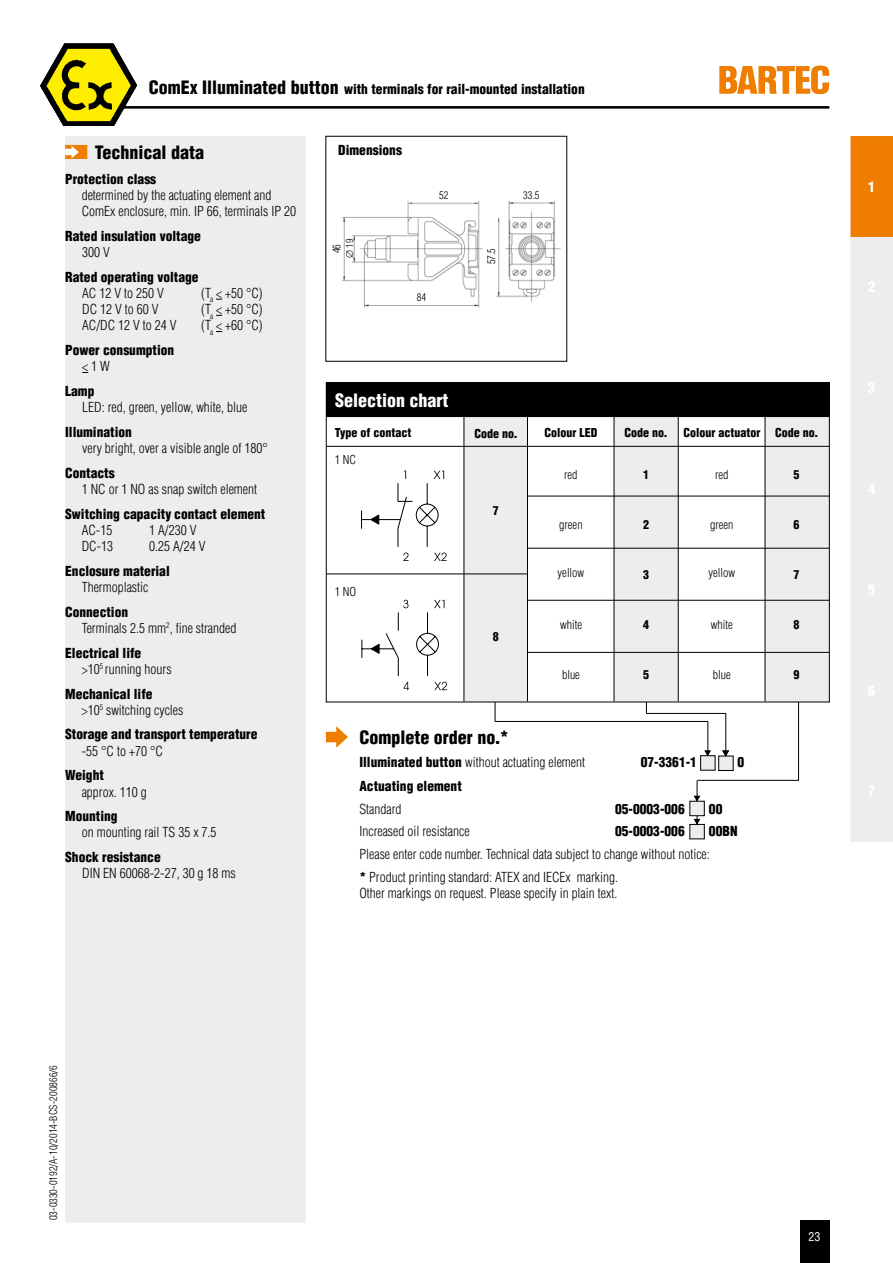
<style>
.page{position:relative;width:893px;height:1263px;background:#fff}
.page>*{position:absolute;margin:0;border:0;box-sizing:border-box;transform-origin:0 0}
.t1{font:900 condensed 18px "Helvetica";color:#000}
.t2{font:900 condensed 18px "Helvetica";color:#fff}
.t3{font:900 condensed 14.25px "Helvetica";color:#fff}
.t4{font:300 condensed 13.5px/16.2px "Helvetica";color:#000}
.t5{font:900 condensed 13.5px "Helvetica";color:#000}
.t6{font:900 condensed 12px "Helvetica";color:#000}
.t7{font:300 condensed 12px "Helvetica";color:#000}
.t8{font:condensed 12px "Helvetica";color:#fff}
.t9{font:300 condensed 10.5px "Helvetica";color:#000}
.t10{font:300 condensed 9.75px "Helvetica";color:#000}
.s1{font-size:18px}
.s2{font-weight:900}
</style>
<div class="page">
<div style="left:800px;top:1220px;width:29px;height:43px;background:#000"></div>
<svg style="left:850px;top:136px;width:43px;height:706px;background:#edddcb"></svg>
<img style="left:41px;top:44px;width:96px;height:82px">
<svg style="left:43px;top:45px;width:91px;height:79px"></svg>
<hr style="left:121px;top:106px;width:708px;height:2px;background:#000">
<hr style="left:697px;top:780px;width:1px;height:51px;background:#000">
<hr style="left:798px;top:681px;width:1px;height:99px;background:#000">
<div style="left:65px;top:136px;width:241px;height:1086px;background:#ededed"></div>
<hr style="left:725px;top:713px;width:1px;height:45px;background:#000">
<hr style="left:646px;top:671px;width:1px;height:42px;background:#000">
<hr style="left:495px;top:687px;width:1px;height:34px;background:#000">
<div style="left:614px;top:414px;width:64px;height:288px;background:#ededed"></div>
<hr style="left:614px;top:416px;width:1px;height:285px;background:#000">
<hr style="left:678px;top:416px;width:1px;height:285px;background:#000">
<div style="left:464px;top:414px;width:64px;height:288px;background:#ededed"></div>
<div style="left:765px;top:414px;width:64px;height:288px;background:#ededed"></div>
<div style="left:326px;top:383px;width:503px;height:34px;background:#000"></div>
<hr style="left:765px;top:416px;width:1px;height:285px;background:#000">
<div style="left:326px;top:383px;width:503px;height:319px;border:1px solid #000"></div>
<hr style="left:327px;top:446px;width:502px;height:1px;background:#000">
<hr style="left:326px;top:416px;width:503px;height:1px;background:#000">
<hr style="left:527px;top:416px;width:1px;height:285px;background:#000">
<hr style="left:464px;top:416px;width:1px;height:285px;background:#000">
<hr style="left:327px;top:574px;width:200px;height:1px;background:#000">
<hr style="left:527px;top:496px;width:302px;height:1px;background:#000">
<hr style="left:527px;top:548px;width:302px;height:1px;background:#000">
<hr style="left:527px;top:600px;width:302px;height:1px;background:#000">
<hr style="left:527px;top:652px;width:302px;height:1px;background:#000">
<hr style="left:495px;top:721px;width:213px;height:1px;background:#000">
<hr style="left:708px;top:721px;width:1px;height:37px;background:#000">
<div style="left:701px;top:756px;width:14px;height:14px;background:#ededed"></div>
<div style="left:700px;top:755px;width:15px;height:15px;border:1px solid #000"></div>
<div style="left:719px;top:756px;width:14px;height:14px;background:#ededed"></div>
<div style="left:718px;top:756px;width:15px;height:15px;border:1px solid #000"></div>
<div style="left:690px;top:801px;width:14px;height:15px;background:#ededed"></div>
<div style="left:690px;top:801px;width:14px;height:15px;border:1px solid #000"></div>
<svg style="left:723px;top:751px;width:5px;height:5px"></svg>
<svg style="left:694px;top:796px;width:6px;height:5px"></svg>
<svg style="left:704px;top:750px;width:7px;height:6px"></svg>
<div style="left:326px;top:732px;width:13px;height:10px;background:#ef7d00"></div>
<svg style="left:336px;top:726px;width:12px;height:22px"></svg>
<hr style="left:646px;top:713px;width:80px;height:1px;background:#000">
<div style="left:690px;top:824px;width:14px;height:15px;background:#ededed"></div>
<div style="left:690px;top:824px;width:14px;height:15px;border:1px solid #000"></div>
<svg style="left:694px;top:819px;width:6px;height:5px"></svg>
<svg style="left:361px;top:471px;width:86px;height:90px"></svg>
<svg style="left:403px;top:682px;width:6px;height:8px"></svg>
<svg style="left:434px;top:682px;width:13px;height:8px"></svg>
<svg style="left:362px;top:600px;width:82px;height:76px"></svg>
<hr style="left:697px;top:780px;width:102px;height:1px;background:#000">
<img style="left:341px;top:200px;width:219px;height:107px">
<svg style="left:65px;top:145px;width:22px;height:14px"></svg>
<svg style="left:65px;top:149px;width:6px;height:6px"></svg>
<svg style="left:71px;top:144px;width:9px;height:15px"></svg>
<svg style="left:719px;top:65px;width:110px;height:29px"></svg>
<p class="t5" style="left:149px;top:81px;width:437px"><span class="s1">ComEx Illuminated button</span> with terminals for rail-mounted installation</p>
<h1 class="t1" style="left:95px;top:141px;width:111px">Technical data</h1>
<p class="t5" style="left:65px;top:170px;width:93px">Protection class</p>
<p class="t4" style="left:82px;top:187px;width:216px">determined by the actuating element and<br>ComEx enclosure, min. IP 66, terminals IP 20</p>
<p class="t5" style="left:65px;top:227px;width:137px">Rated insulation voltage</p>
<p class="t4" style="left:82px;top:244px;width:29px">300 V</p>
<p class="t5" style="left:65px;top:268px;width:135px">Rated operating voltage</p>
<p class="t4" style="left:82px;top:285px;width:83px">AC 12 V to 250 V</p>
<p class="t4" style="left:201px;top:285px;width:63px">(T<sub>a</sub> &lt; +50 °C)</p>
<p class="t4" style="left:82px;top:301px;width:78px">DC 12 V to 60 V</p>
<p class="t4" style="left:201px;top:301px;width:63px">(T<sub>a</sub> &lt; +50 °C)</p>
<p class="t4" style="left:82px;top:317px;width:96px">AC/DC 12 V to 24 V</p>
<p class="t4" style="left:201px;top:317px;width:63px">(T<sub>a</sub> &lt; +60 °C)</p>
<p class="t5" style="left:65px;top:342px;width:111px">Power consumption</p>
<p class="t4" style="left:82px;top:358px;width:29px">&lt; 1 W</p>
<p class="t5" style="left:65px;top:383px;width:31px">Lamp</p>
<p class="t4" style="left:82px;top:399px;width:167px">LED: red, green, yellow, white, blue</p>
<p class="t5" style="left:65px;top:423px;width:68px">Illumination</p>
<p class="t4" style="left:82px;top:440px;width:187px">very bright, over a visible angle of 180°</p>
<p class="t5" style="left:65px;top:464px;width:51px">Contacts</p>
<p class="t4" style="left:82px;top:481px;width:177px">1 NC or 1 NO as snap switch element</p>
<p class="t5" style="left:65px;top:505px;width:202px">Switching capacity contact element</p>
<p class="t4" style="left:82px;top:522px;width:32px">AC-15</p>
<p class="t4" style="left:149px;top:522px;width:49px">1 A/230 V</p>
<p class="t4" style="left:82px;top:538px;width:33px">DC-13</p>
<p class="t4" style="left:149px;top:538px;width:58px">0.25 A/24 V</p>
<p class="t5" style="left:65px;top:562px;width:106px">Enclosure material</p>
<p class="t4" style="left:82px;top:579px;width:68px">Thermoplastic</p>
<p class="t4" style="left:82px;top:604px;width:156px;text-indent:-16px"><span class="s2">Connection<br></span>Terminals 2.5 mm<sup>2</sup>, fine stranded</p>
<p class="t4" style="left:82px;top:644px;width:91px;text-indent:-16px"><span class="s2">Electrical life<br></span>&gt;10<sup>5</sup> running hours</p>
<p class="t4" style="left:82px;top:685px;width:103px;text-indent:-16px"><span class="s2">Mechanical life<br></span>&gt;10<sup>5</sup> switching cycles</p>
<p class="t5" style="left:65px;top:726px;width:194px">Storage and transport temperature</p>
<p class="t4" style="left:82px;top:742px;width:83px">-55 °C to +70 °C</p>
<p class="t5" style="left:65px;top:767px;width:40px">Weight</p>
<p class="t4" style="left:82px;top:783px;width:67px">approx. 110 g</p>
<p class="t5" style="left:65px;top:808px;width:54px">Mounting</p>
<p class="t4" style="left:82px;top:824px;width:136px">on mounting rail TS 35 x 7.5</p>
<p class="t5" style="left:65px;top:849px;width:97px">Shock resistance</p>
<p class="t4" style="left:82px;top:865px;width:155px">DIN EN 60068-2-27, 30 g 18 ms</p>
<p class="t5" style="left:338px;top:142px;width:65px">Dimensions</p>
<p class="t9" style="left:439px;top:189px;width:11px">52</p>
<p class="t9" style="left:523px;top:189px;width:18px">33.5</p>
<p class="t9" style="left:331px;top:253px;width:11px;rotate:-90deg">46</p>
<p class="t10" style="left:344px;top:258px;width:20px;rotate:-90deg">∅ 19</p>
<p class="t9" style="left:417px;top:291px;width:11px">84</p>
<p class="t9" style="left:485px;top:264px;width:18px;rotate:-90deg">57.5</p>
<h1 class="t2" style="left:335px;top:389px;width:115px">Selection chart</h1>
<p class="t6" style="left:335px;top:425px;width:78px">Type of contact</p>
<p class="t7" style="left:335px;top:453px;width:23px">1 NC</p>
<p class="t7" style="left:335px;top:584px;width:23px">1 NO</p>
<p class="t6" style="left:474px;top:426px;width:44px">Code no.</p>
<p class="t6" style="left:683px;top:425px;width:136px">Colour actuator Code no.</p>
<p class="t7" style="left:715px;top:467px;width:15px">red</p>
<p class="t6" style="left:544px;top:425px;width:55px">Colour LED</p>
<p class="t7" style="left:564px;top:467px;width:15px">red</p>
<p class="t6" style="left:624px;top:425px;width:44px">Code no.</p>
<p class="t6" style="left:794px;top:467px;width:7px">5</p>
<p class="t6" style="left:643px;top:467px;width:7px">1</p>
<p class="t6" style="left:493px;top:503px;width:7px">7</p>
<p class="t6" style="left:493px;top:629px;width:7px">8</p>
<p class="t7" style="left:559px;top:518px;width:25px">green</p>
<p class="t7" style="left:558px;top:565px;width:28px">yellow</p>
<p class="t6" style="left:643px;top:517px;width:7px">2</p>
<p class="t6" style="left:643px;top:567px;width:7px">3</p>
<p class="t7" style="left:560px;top:618px;width:23px">white</p>
<p class="t6" style="left:643px;top:617px;width:7px">4</p>
<p class="t7" style="left:562px;top:668px;width:19px">blue</p>
<p class="t6" style="left:643px;top:667px;width:7px">5</p>
<p class="t7" style="left:710px;top:518px;width:25px">green</p>
<p class="t7" style="left:709px;top:565px;width:28px">yellow</p>
<p class="t6" style="left:794px;top:517px;width:7px">6</p>
<p class="t6" style="left:794px;top:567px;width:7px">7</p>
<p class="t7" style="left:711px;top:618px;width:23px">white</p>
<p class="t6" style="left:794px;top:617px;width:7px">8</p>
<p class="t7" style="left:713px;top:668px;width:19px">blue</p>
<p class="t6" style="left:794px;top:667px;width:7px">9</p>
<h1 class="t1" style="left:359px;top:726px;width:151px">Complete order no.*</h1>
<p class="t4" style="left:359px;top:753px;width:227px"><span class="s2">Illuminated button</span> without actuating element</p>
<p class="t5" style="left:641px;top:753px;width:58px">07-3361-1</p>
<p class="t5" style="left:737px;top:753px;width:8px">0</p>
<p class="t5" style="left:359px;top:778px;width:104px">Actuating element</p>
<p class="t4" style="left:359px;top:801px;width:43px">Standard</p>
<p class="t5" style="left:615px;top:800px;width:71px">05-0003-006</p>
<p class="t5" style="left:709px;top:800px;width:15px">00</p>
<p class="t4" style="left:359px;top:823px;width:112px">Increased oil resistance</p>
<p class="t5" style="left:615px;top:823px;width:71px">05-0003-006</p>
<p class="t5" style="left:709px;top:823px;width:30px">00BN</p>
<p class="t4" style="left:359px;top:843px;width:352px;line-height:22.5px">Please enter code number. Technical data subject to change without notice: <span class="s2">*</span> Product printing standard: ATEX and IECEx marking.</p>
<p class="t4" style="left:359px;top:885px;width:259px">Other markings on request. Please specify in plain text.</p>
<p class="t3" style="left:868px;top:177px;width:9px">1</p>
<p class="t9" style="left:47px;top:1220px;width:157px;rotate:-90deg">03-0330-0192/A-10/2014-BCS-200866/6</p>
<p class="t8" style="left:808px;top:1229px;width:13px">23</p>
</div>
